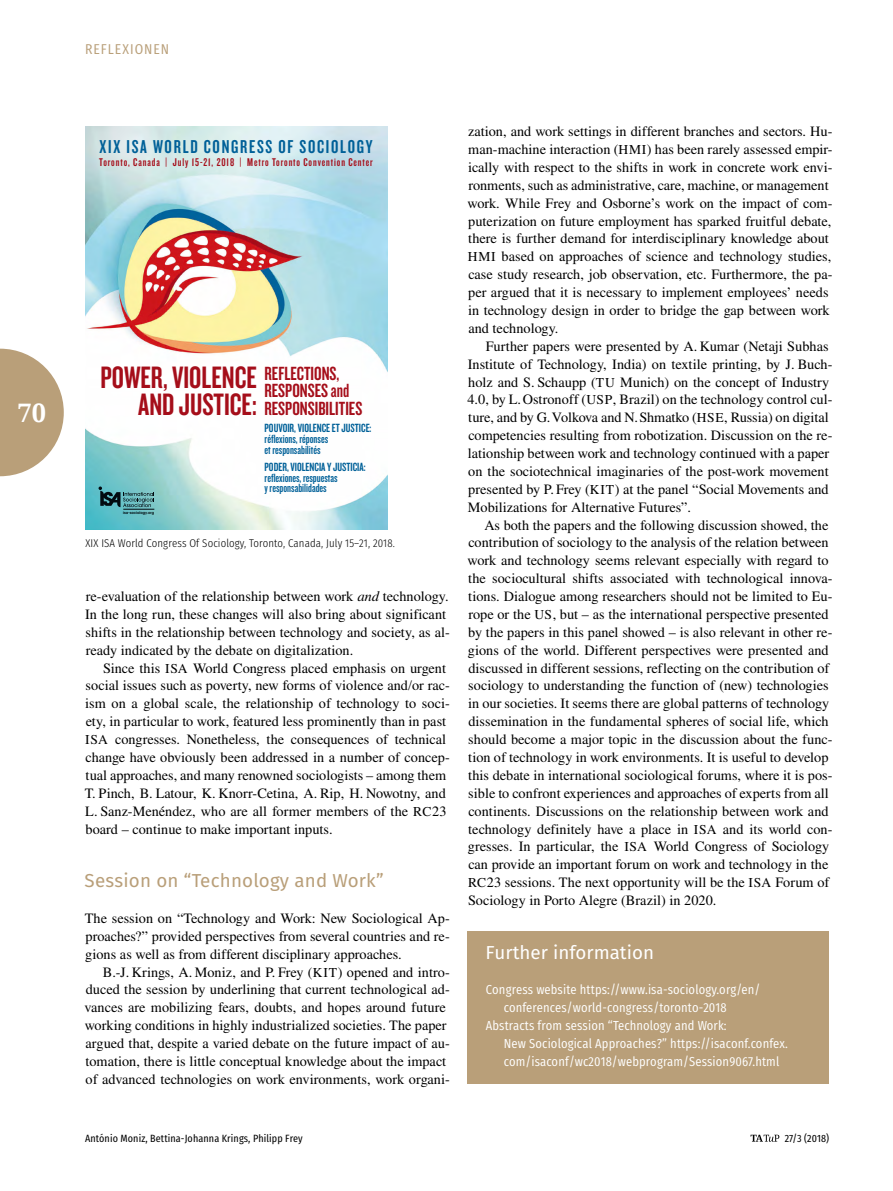
<style>
.page{position:relative;width:893px;height:1191px;background:#fff}
.page>*{position:absolute;margin:0;border:0;box-sizing:border-box;transform-origin:0 0}
.t1{font:32.1px/26.5px "Knockout HTF48 Featherweight";color:#a50e1a;text-align:right}
.t2{font:700 25.5px "Droid Serif";color:#fff}
.t3{font:19.8px/17.4px "Knockout HTF48 Featherweight";color:#a50e1a}
.t4{font:19.35px "Knockout HTF48 Featherweight";letter-spacing:.09em;color:#006098}
._02_1_Ue1{font:18.75px "Fira Sans";letter-spacing:.01em;color:#b99f79}
._19_50_Anhang_Weiter{font:18.75px "Fira Sans";color:#fff}
._10_1_GT{font:14.25px/17.9px "Nimbus Rom No 9 L";letter-spacing:.005em;color:#000}
._12_1_GTO{font:14.25px/17.9px "Nimbus Rom No 9 L";letter-spacing:.005em;color:#000;text-align:justify}
.t5{font:14.25px "Fira Sans Condensed";letter-spacing:.065em;color:#b99f79}
._19_51_Anhang_Weiter{font:13.05px/17.9px "Fira Sans Condensed";letter-spacing:.01em;color:#fff}
.t6{font:12.3px/10.6px "Knockout HTF48 Featherweight";color:#006098}
.t7{font:11.7px "Knockout HTF48 Featherweight";letter-spacing:.075em;color:#a50e1a}
._25_BU_libue{font:300 11.25px "Fira Sans Condensed";letter-spacing:.01em;color:#000}
.t8{font:10.5px "Fira Sans Condensed";letter-spacing:.01em;color:#000}
.t9{font:600 3.75px "Avant Garde";color:#020b10}
.s1{font-style:italic}
.s2{font-size:13.5px}
</style>
<div class="page">
<div style="left:468px;top:931px;width:361px;height:152px;background:#b99f79"></div>
<img style="left:85px;top:127px;width:302px;height:402px">
<svg style="left:99px;top:486px;width:56px;height:21px"></svg>
<hr style="left:123px;top:509px;width:31px;height:1px;background:#020b10">
<svg style="left:0;top:349px;width:64px;height:127px"></svg>
<svg style="left:750px;top:1134px;width:29px;height:7px"></svg>
<h2 class="t2" style="left:18px;top:395px;width:30px">70</h2>
<p class="t5" style="left:85px;top:36px;width:85px">REFLEXIONEN</p>
<p class="t4" style="left:100px;top:136px;width:274px">XIX ISA WORLD CONGRESS OF SOCIOLOGY</p>
<p class="t7" style="left:99px;top:156px;width:275px">Toronto, Canada | July 15-21, 2018 | Metro Toronto Convention Center</p>
<p class="t1" style="left:100px;top:365px;width:158px">POWER, VIOLENCE<br>AND JUSTICE:</p>
<p class="t3" style="left:265px;top:365px;width:99px">REFLECTIONS,<br>RESPONSES and<br>RESPONSIBILITIES</p>
<p class="t6" style="left:265px;top:423px;width:108px">POUVOIR, VIOLENCE ET JUSTICE: réflexions, réponses<br>et responsabilités</p>
<p class="t6" style="left:265px;top:462px;width:103px">PODER, VIOLENCIA Y JUSTICIA: reflexiones, respuestas<br>y responsabilidades</p>
<p class="t9" style="left:123px;top:510px;width:32px">isa-sociology.org</p>
<p class="_25_BU_libue" style="left:86px;top:533px;width:311px">XIX ISA World Congress Of Sociology, Toronto, Canada, July 15–21, 2018.</p>
<p class="_10_1_GT" style="left:85px;top:587px;width:366px">re-evaluation of the relationship between work <span class="s1">and</span> technology.<br>In the long run, these changes will also bring about significant shifts in the relationship between technology and society, as al&shy;ready indicated by the debate on digitalization.</p>
<p class="_10_1_GT" style="left:85px;top:658px;width:367px;text-indent:19px">Since this <span class="s2">ISA</span> World Congress placed emphasis on urgent social issues such as poverty, new forms of violence and/or rac&shy;ism on a global scale, the relationship of technology to soci&shy;ety, in particular to work, featured less prominently than in past <span class="s2">ISA</span> congresses. Nonetheless, the consequences of technical change have obviously been addressed in a number of concep&shy;tual approaches, and many renowned sociologists – among them T. Pinch, B. Latour, K. Knorr-Cetina, A. Rip, H. Nowotny, and L. Sanz-Menéndez, who are all former members of the <span class="s2">RC</span>23 board – continue to make important inputs.</p>
<h2 class="_02_1_Ue1" style="left:85px;top:866px;width:301px">Session on “Technology and Work”</h2>
<p class="_12_1_GTO" style="left:85px;top:908px;width:367px">The session on “Technology and Work: New Sociological Ap&shy;proaches?” provided perspectives from several countries and re&shy;gions as well as from different disciplinary approaches.</p>
<p class="_10_1_GT" style="left:84px;top:962px;width:367px;text-indent:18px">B.-J. Krings, A. Moniz, and P. Frey (<span class="s2">KIT</span>) opened and intro&shy;duced the session by underlining that current technological ad&shy;vances are mobilizing fears, doubts, and hopes around future working conditions in highly industrialized societies. The paper argued that, despite a varied debate on the future impact of au&shy;tomation, there is little conceptual knowledge about the impact of advanced technologies on work environments, work organi-</p>
<p class="_10_1_GT" style="left:467px;top:122px;width:366px">zation, and work settings in different branches and sectors. Hu&shy;man-machine interaction (<span class="s2">HMI</span>) has been rarely assessed empir&shy;ically with respect to the shifts in work in concrete work envi&shy;ronments, such as administrative, care, machine, or management work. While Frey and Osborne’s work on the impact of com&shy;puterization on future employment has sparked fruitful debate, there is further demand for interdisciplinary knowledge about <span class="s2">HMI</span> based on approaches of science and technology studies, case study research, job observation, etc. Furthermore, the pa&shy;per argued that it is necessary to implement employees’ needs in technology design in order to bridge the gap between work and technology.</p>
<p class="_10_1_GT" style="left:467px;top:336px;width:366px;text-indent:18px">Further papers were presented by A. Kumar (Netaji Subhas Institute of Technology, India) on textile printing, by J. Buch&shy;holz and S. Schaupp (<span class="s2">TU</span> Munich) on the concept of Industry 4.0, by L.Ostronoff (<span class="s2">USP</span>, Brazil) on the technology control cul&shy;ture, and by G.Volkova and N.Shmatko (<span class="s2">HSE</span>, Russia) on digital competencies resulting from robotization. Discussion on the re&shy;lationship between work and technology continued with a paper on the sociotechnical imaginaries of the post-work movement presented by P.Frey (<span class="s2">KIT</span>) at the panel “Social Movements and Mobilizations for Alternative Futures”.</p>
<p class="_10_1_GT" style="left:467px;top:515px;width:366px;text-indent:17px">As both the papers and the following discussion showed, the contribution of sociology to the analysis of the relation between work and technology seems relevant especially with regard to the sociocultural shifts associated with technological innova&shy;tions. Dialogue among researchers should not be limited to Eu&shy;rope or the <span class="s2">US</span>, but – as the international perspective presented by the papers in this panel showed – is also relevant in other re&shy;gions of the world. Different perspectives were presented and discussed in different sessions, reflecting on the contribution of sociology to understanding the function of (new) technologies in our societies. It seems there are global patterns of technology dissemination in the fundamental spheres of social life, which should become a major topic in the discussion about the func&shy;tion of technology in work environments. It is useful to develop this debate in international sociological forums, where it is pos&shy;sible to confront experiences and approaches of experts from all continents. Discussions on the relationship between work and technology definitely have a place in <span class="s2">ISA</span> and its world con&shy;gresses. In particular, the <span class="s2">ISA</span> World Congress of Sociology can provide an important forum on work and technology in the <span class="s2">RC</span>23 sessions. The next opportunity will be the <span class="s2">ISA</span> Forum of Sociology in Porto Alegre (Brazil) in 2020.</p>
<p class="_19_50_Anhang_Weiter" style="left:485px;top:938px;width:170px">Further information</p>
<p class="_19_51_Anhang_Weiter" style="left:504px;top:979px;width:258px;text-indent:-18px">Congress website https://www.isa-sociology.org/en/ conferences/world-congress/toronto-2018</p>
<p class="_19_51_Anhang_Weiter" style="left:504px;top:1015px;width:285px;text-indent:-18px">Abstracts from session “Technology and Work:<br>New Sociological Approaches?” https://isaconf.confex. com/isaconf/wc2018/webprogram/Session9067.html</p>
<p class="t8" style="left:85px;top:1128px;width:219px">António Moniz, Bettina-Johanna Krings, Philipp Frey</p>
<p class="t8" style="left:785px;top:1128px;width:46px">27/3 (2018)</p>
</div>
